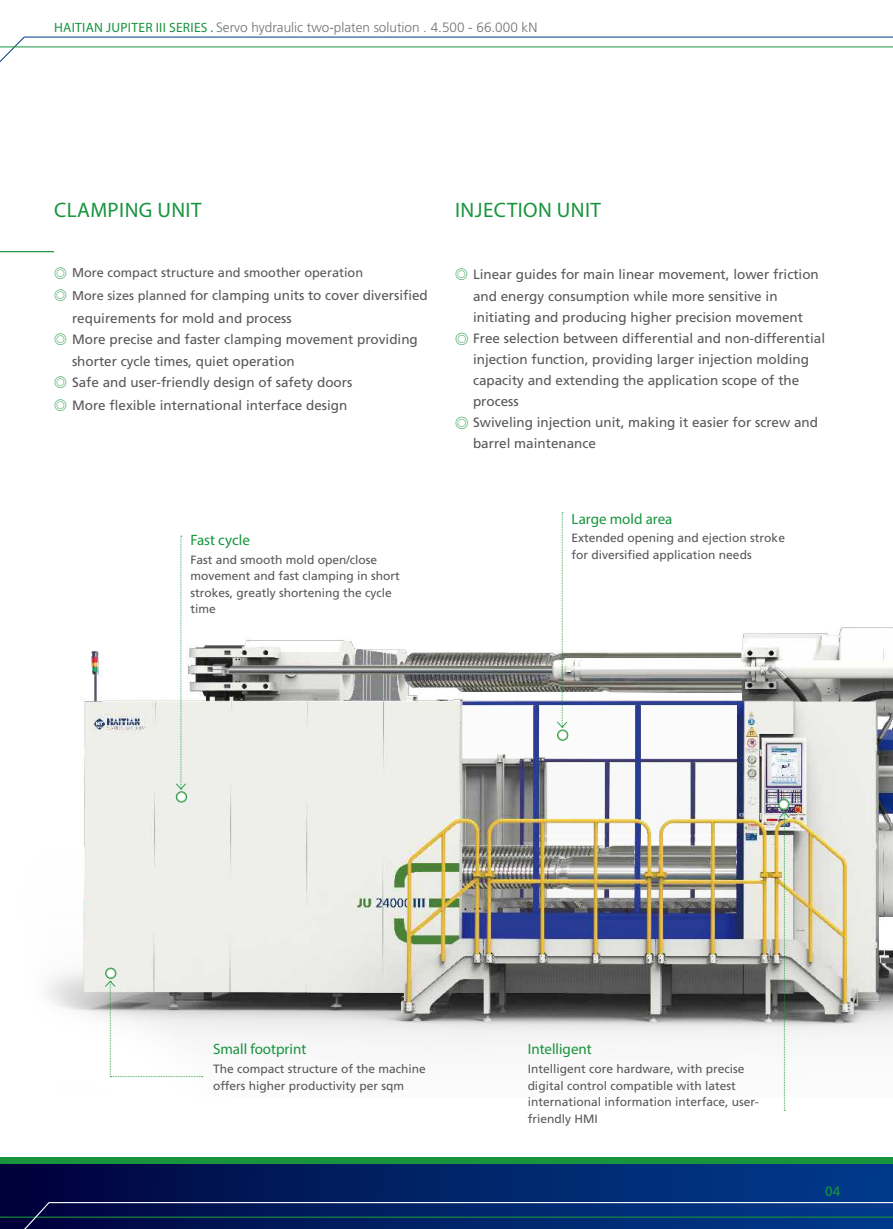
<style>
.page{position:relative;width:893px;height:1229px;background:#fff}
.page>*{position:absolute;margin:0;border:0;box-sizing:border-box;transform-origin:0 0}
.t1{font:21px "Myriad Pro";letter-spacing:.02em;color:#17943d}
.t2{font:15px "Myriad Pro";color:#17943d}
.t3{font:13.5px/22.5px "Frutiger";color:#5a5757}
.t4{font:300 13.5px "Frutiger";color:#727171}
.t5{font:13.5px "Frutiger";color:#17943d}
.t6{font:12.75px "Frutiger";color:#5a5757}
.t7{font:12px/16.5px "Frutiger";color:#5a5757}
.s1{font-family:"Myriad Pro";font-weight:400;color:#17943d}
.s2{font-family:"Source Han Sans CN";color:#17943d}
.s3{font-family:"Source Han Sans CN";font-size:12.75px;color:#17943d}
.s4{font-size:12.75px}
</style>
<div class="page">
<img style="left:47px;top:535px;width:846px;height:543px">
<div style="left:106px;top:969px;width:10px;height:10px;background:#fff;border-radius:50%"></div>
<div style="left:105px;top:968px;width:11px;height:11px;border:1px solid #17943d;border-radius:50%"></div>
<div style="left:106px;top:968px;width:10px;height:10px;border:1px solid #a1c796;border-radius:50%"></div>
<div style="left:177px;top:793px;width:10px;height:9px;background:#fff;border-radius:50%"></div>
<div style="left:176px;top:791px;width:11px;height:11px;border:1px solid #17943d;border-radius:50%"></div>
<div style="left:176px;top:792px;width:10px;height:10px;border:1px solid #a1c796;border-radius:50%"></div>
<div style="left:558px;top:731px;width:10px;height:10px;background:#fff;border-radius:50%"></div>
<div style="left:557px;top:729px;width:11px;height:12px;border:1px solid #17943d;border-radius:50%"></div>
<div style="left:558px;top:730px;width:10px;height:10px;border:1px solid #a1c796;border-radius:50%"></div>
<div style="left:779px;top:800px;width:10px;height:10px;background:#fff;border-radius:50%"></div>
<div style="left:778px;top:799px;width:11px;height:11px;border:1px solid #17943d;border-radius:50%"></div>
<div style="left:779px;top:799px;width:10px;height:10px;border:1px solid #a1c796;border-radius:50%"></div>
<svg style="left:104px;top:980px;width:99px;height:97px"></svg>
<img style="left:778px;top:811px;width:12px;height:300px">
<svg style="left:175px;top:536px;width:12px;height:254px"></svg>
<svg style="left:556px;top:512px;width:12px;height:216px"></svg>
<svg style="left:11px;top:1164px;width:882px;height:65px;background:#042667"></svg>
<svg style="left:0;top:36px;width:893px;height:27px"></svg>
<svg style="left:0;top:1157px;width:893px;height:1px"></svg>
<div style="left:0;top:1158px;width:893px;height:6px;background:#17943d"></div>
<hr style="left:0;top:251px;width:54px;height:1px;background:#17943d">
<p class="t4" style="left:54px;top:20px;width:485px"><span class="s1">HAITIAN JUPITER III SERIES .</span> Servo hydraulic two-platen solution . 4.500 - 66.000 kN</p>
<h1 class="t1" style="left:54px;top:197px;width:149px">CLAMPING UNIT</h1>
<h1 class="t1" style="left:455px;top:197px;width:147px">INJECTION UNIT</h1>
<p class="t6" style="left:54px;top:265px;width:311px"><span class="s2">◎</span> More compact structure and smoother operation</p>
<p class="t3" style="left:72px;top:284px;width:357px;text-indent:-18px"><span class="s3">◎</span> <span class="s4">More sizes planned f</span>or clamping units to cover diversified requirements for mold and process</p>
<p class="t3" style="left:72px;top:328px;width:347px;text-indent:-18px"><span class="s3">◎</span> More precise and faster clamping movement providing shorter cycle times, quiet operation</p>
<p class="t3" style="left:54px;top:371px;width:300px"><span class="s3">◎</span> Safe and user-friendly design of safety doors <span class="s3">◎</span> More flexible international interface design</p>
<p class="t2" style="left:190px;top:531px;width:61px">Fast cycle</p>
<p class="t7" style="left:190px;top:551px;width:211px">Fast and smooth mold open/close movement and fast clamping in short strokes, greatly shortening the cycle time</p>
<p class="t3" style="left:473px;top:263px;width:347px;text-indent:-18px"><span class="s3">◎</span> Linear guides for main linear movement, lower friction and energy consumption while more sensitive in</p>
<p class="t3" style="left:473px;top:306px;width:332px">initiating and producing higher precision movement</p>
<p class="t3" style="left:455px;top:327px;width:372px"><span class="s2">◎</span> Free selection between differential and non-differential</p>
<p class="t3" style="left:473px;top:348px;width:338px">injection function, providing larger injection molding</p>
<p class="t3" style="left:473px;top:369px;width:328px">capacity and extending the application scope of the</p>
<p class="t3" style="left:473px;top:390px;width:47px">process</p>
<p class="t3" style="left:455px;top:411px;width:365px"><span class="s2">◎</span> Swiveling injection unit, making it easier for screw and</p>
<p class="t3" style="left:473px;top:432px;width:125px">barrel maintenance</p>
<p class="t2" style="left:572px;top:509px;width:102px">Large mold area</p>
<p class="t7" style="left:572px;top:530px;width:215px">Extended opening and ejection stroke for diversified application needs</p>
<p class="t2" style="left:213px;top:1040px;width:95px">Small footprint</p>
<p class="t7" style="left:213px;top:1060px;width:214px">The compact structure of the machine offers higher productivity per sqm</p>
<p class="t2" style="left:528px;top:1040px;width:66px">Intelligent</p>
<p class="t7" style="left:528px;top:1060px;width:233px">Intelligent core hardware, with precise digital control compatible with latest international information interface, user&shy;friendly HMI</p>
<p class="t5" style="left:825px;top:1183px;width:17px">04</p>
</div>
